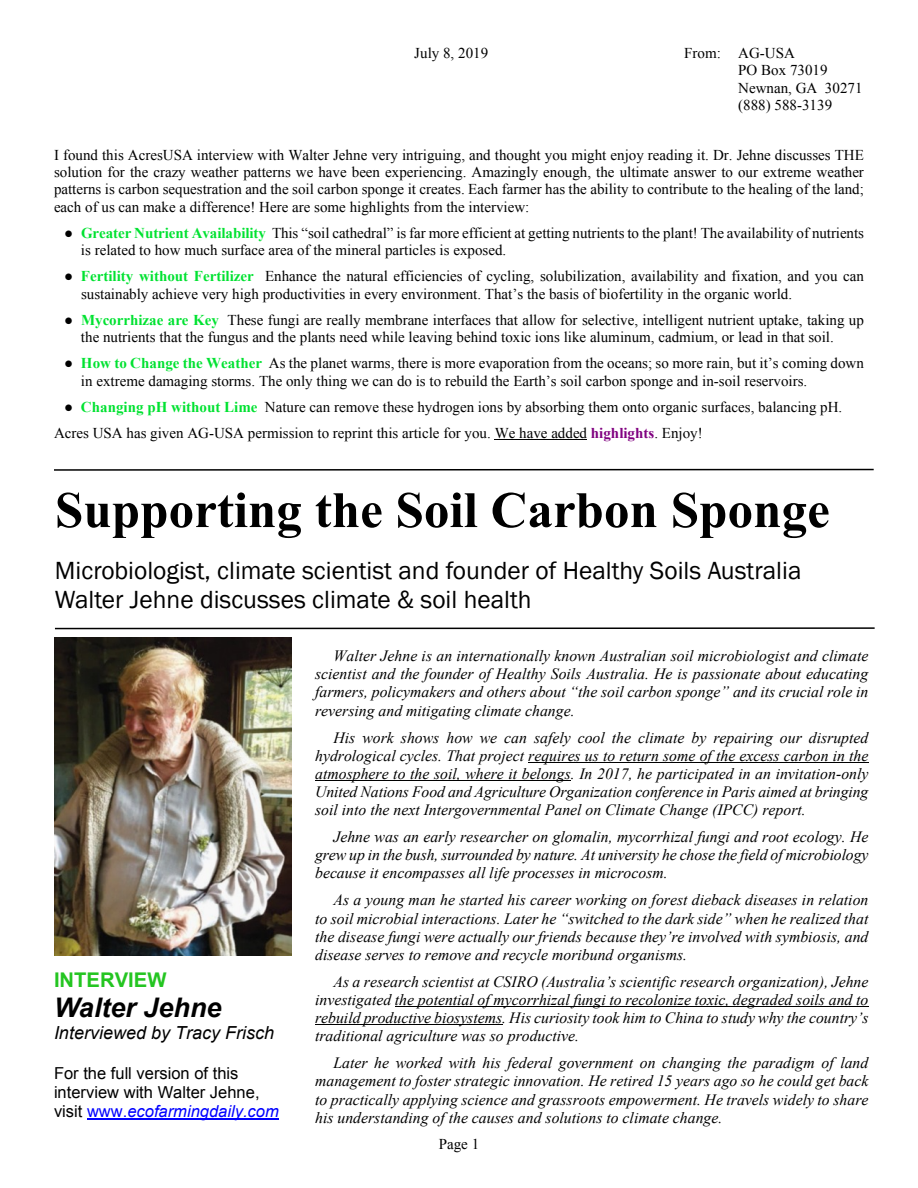
<style>
.page{position:relative;width:918px;height:1188px;background:#fff}
.page>*{position:absolute;margin:0;border:0;box-sizing:border-box;transform-origin:0 0}
.t1{font:700 51px "Times New Roman";color:#000}
.t2{font:italic 700 27px "Arial";color:#000}
.t3{font:25.5px/29px "Franklin Gothic";color:#000}
.t4{font:700 20.25px "Arial";color:#24c521}
.t5{font:italic 18px "Arial";color:#000}
.t6{font:16.5px/18.9px "Arial";color:#000}
.t7{font:italic 15.75px/18.1px "Times New Roman";color:#000;text-align:justify}
.t8{font:15px/17.2px "Times New Roman";color:#000}
.s1{font-weight:700;color:#00e231}
.s2{font-weight:700;color:#800080}
.s3{color:#00f}
.s4{font-style:italic;color:#00f}
</style>
<div class="page">
<hr style="left:528px;top:762px;width:340px;height:1px;background:#000">
<hr style="left:315px;top:780px;width:256px;height:1px;background:#000">
<hr style="left:395px;top:1006px;width:473px;height:1px;background:#000">
<hr style="left:315px;top:1024px;width:187px;height:1px;background:#000">
<img style="left:54px;top:637px;width:237px;height:319px">
<hr style="left:87px;top:1118px;width:40px;height:1px;background:#00f">
<hr style="left:127px;top:1118px;width:152px;height:1px;background:#00f">
<svg style="left:54px;top:627px;width:821px;height:3px"></svg>
<hr style="left:495px;top:439px;width:92px;height:1px;background:#000">
<svg style="left:54px;top:468px;width:820px;height:3px"></svg>
<p class="t8" style="left:414px;top:46px;width:75px">July 8, 2019</p>
<p class="t8" style="left:738px;top:46px;width:126px;text-indent:-54px">From: AG-USA<br>PO Box 73019<br>Newnan, GA 30271 (888) 588-3139</p>
<p class="t8" style="left:54px;top:148px;width:812px;text-align:justify">I found this AcresUSA interview with Walter Jehne very intriguing, and thought you might enjoy reading it. Dr. Jehne discusses THE solution for the crazy weather patterns we have been experiencing. Amazingly enough, the ultimate answer to our extreme weather patterns is carbon sequestration and the soil carbon sponge it creates. Each farmer has the ability to contribute to the healing of the land; each of us can make a difference! Here are some highlights from the interview:</p>
<p class="t8" style="left:81px;top:226px;width:784px;text-indent:-17px">● <span class="s1">Greater Nutrient Availability</span> This “soil cathedral” is far more efficient at getting nutrients to the plant! The availability of nutrients is related to how much surface area of the mineral particles is exposed.</p>
<p class="t8" style="left:81px;top:269px;width:784px;text-indent:-17px">● <span class="s1">Fertility without Fertilizer</span> Enhance the natural efficiencies of cycling, solubilization, availability and fixation, and you can sustainably achieve very high productivities in every environment. That’s the basis of biofertility in the organic world.</p>
<p class="t8" style="left:81px;top:313px;width:784px;text-indent:-17px">● <span class="s1">Mycorrhizae are Key</span> These fungi are really membrane interfaces that allow for selective, intelligent nutrient uptake, taking up the nutrients that the fungus and the plants need while leaving behind toxic ions like aluminum, cadmium, or lead in that soil.</p>
<p class="t8" style="left:81px;top:356px;width:784px;text-indent:-17px">● <span class="s1">How to Change the Weather</span> As the planet warms, there is more evaporation from the oceans; so more rain, but it’s coming down in extreme damaging storms. The only thing we can do is to rebuild the Earth’s soil carbon sponge and in-soil reservoirs.</p>
<p class="t8" style="left:54px;top:395px;width:790px;line-height:26.2px;text-indent:10px">● <span class="s1">Changing pH without Lime</span> Nature can remove these hydrogen ions by absorbing them onto organic surfaces, balancing pH.<br>Acres USA has given AG-USA permission to reprint this article for you. We have added <span class="s2">highlights</span>. Enjoy!</p>
<h1 class="t1" style="left:55px;top:493px;width:776px">Supporting the Soil Carbon Sponge</h1>
<h3 class="t3" style="left:55px;top:558px;width:748px">Microbiologist, climate scientist and founder of Healthy Soils Australia<br>Walter Jehne discusses climate &amp; soil health</h3>
<p class="t4" style="left:54px;top:972px;width:114px">INTERVIEW</p>
<h2 class="t2" style="left:54px;top:997px;width:169px">Walter Jehne</h2>
<p class="t5" style="left:54px;top:1026px;width:222px">Interviewed by Tracy Frisch</p>
<p class="t6" style="left:54px;top:1066px;width:226px">For the full version of this interview with Walter Jehne, visit <span class="s3">www.</span><span class="s4">ecofarmingdaily.com</span></p>
<p class="t7" style="left:315px;top:648px;width:555px;text-indent:18px">Walter Jehne is an internationally known Australian soil microbiologist and climate scientist and the founder of Healthy Soils Australia. He is passionate about educating farmers, policymakers and others about “the soil carbon sponge” and its crucial role in reversing and mitigating climate change.</p>
<p class="t7" style="left:315px;top:730px;width:555px;text-indent:18px">His work shows how we can safely cool the climate by repairing our disrupted hydrological cycles. That project requires us to return some of the excess carbon in the atmosphere to the soil, where it belongs. In 2017, he participated in an invitation-only United Nations Food and Agriculture Organization conference in Paris aimed at bringing soil into the next Intergovernmental Panel on Climate Change (IPCC) report.</p>
<p class="t7" style="left:315px;top:829px;width:555px;text-indent:18px">Jehne was an early researcher on glomalin, mycorrhizal fungi and root ecology. He grew up in the bush, surrounded by nature. At university he chose the field of microbiology because it encompasses all life processes in microcosm.</p>
<p class="t7" style="left:315px;top:893px;width:555px;text-indent:18px">As a young man he started his career working on forest dieback diseases in relation to soil microbial interactions. Later he “switched to the dark side” when he realized that the disease fungi were actually our friends because they’re involved with symbiosis, and disease serves to remove and recycle moribund organisms.</p>
<p class="t7" style="left:315px;top:974px;width:555px;text-indent:18px">As a research scientist at CSIRO (Australia’s scientific research organization), Jehne investigated the potential of mycorrhizal fungi to recolonize toxic, degraded soils and to rebuild productive biosystems. His curiosity took him to China to study why the country’s traditional agriculture was so productive.</p>
<p class="t7" style="left:315px;top:1055px;width:555px;text-indent:18px">Later he worked with his federal government on changing the paradigm of land management to foster strategic innovation. He retired 15 years ago so he could get back to practically applying science and grassroots empowerment. He travels widely to share his understanding of the causes and solutions to climate change.</p>
<p class="t8" style="left:439px;top:1137px;width:42px">Page 1</p>
</div>
